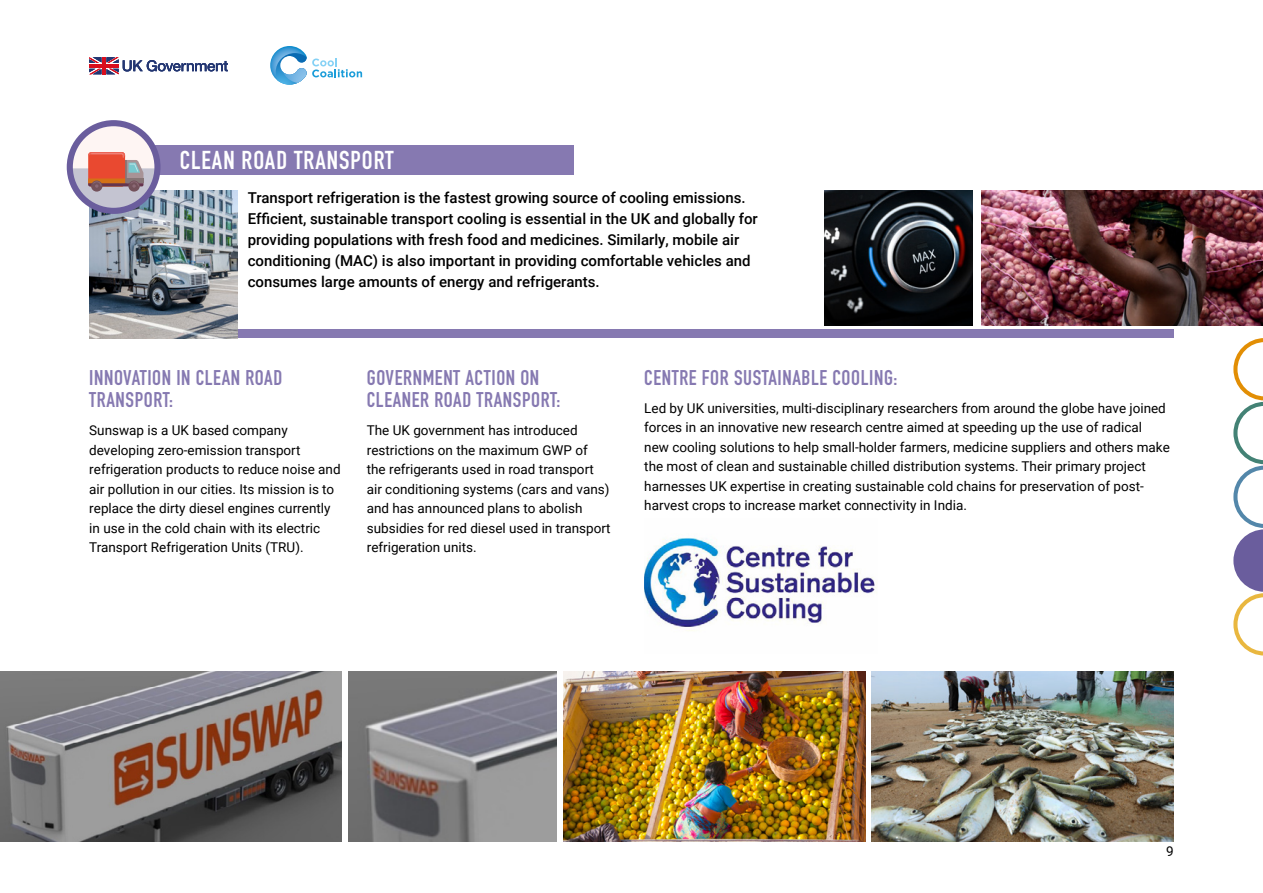
<style>
.page{position:relative;width:1263px;height:893px;background:#fff}
.page>*{position:absolute;margin:0;border:0;box-sizing:border-box;transform-origin:0 0}
.t1{font:700 25.5px "DIN Condensed";letter-spacing:.04em;color:#fff}
.t2{font:700 21px/22.5px "DIN Condensed";letter-spacing:.03em;color:#8679b1}
.t3{font:500 15px/21px "Roboto";color:#000}
.t4{font:13.5px/19.5px "Roboto";color:#000}
</style>
<div class="page">
<svg style="left:270px;top:46px;width:92px;height:39px"></svg>
<div style="left:89px;top:330px;width:1085px;height:8px;background:#8679b1"></div>
<svg style="left:89px;top:57px;width:139px;height:17px"></svg>
<img style="left:644px;top:538px;width:233px;height:93px">
<img style="left:872px;top:671px;width:302px;height:171px">
<img style="left:563px;top:671px;width:302px;height:171px">
<img style="left:0;top:671px;width:341px;height:171px">
<img style="left:349px;top:671px;width:207px;height:171px">
<div style="left:89px;top:145px;width:485px;height:29px;background:#8679b1"></div>
<img style="left:89px;top:190px;width:148px;height:148px">
<img style="left:825px;top:190px;width:147px;height:135px">
<img style="left:981px;top:190px;width:281px;height:135px">
<svg style="left:70px;top:123px;width:87px;height:88px"></svg>
<div style="left:67px;top:120px;width:94px;height:94px;border:6px solid #6a5d9d;border-radius:50%"></div>
<svg style="left:1233px;top:338px;width:30px;height:318px"></svg>
<h1 class="t1" style="left:180px;top:143px;width:215px">CLEAN ROAD TRANSPORT</h1>
<p class="t3" style="left:248px;top:186px;width:512px">Transport refrigeration is the fastest growing source of cooling emissions.<br>Efficient, sustainable transport cooling is essential in the UK and globally for providing populations with fresh food and medicines. Similarly, mobile air conditioning (MAC) is also important in providing comfortable vehicles and consumes large amounts of energy and refrigerants.</p>
<h2 class="t2" style="left:89px;top:366px;width:195px">INNOVATION IN CLEAN ROAD<br>TRANSPORT:</h2>
<p class="t4" style="left:89px;top:420px;width:253px">Sunswap is a UK based company developing zero-emission transport refrigeration products to reduce noise and air pollution in our cities. Its mission is to replace the dirty diesel engines currently in use in the cold chain with its electric Transport Refrigeration Units (TRU).</p>
<h2 class="t2" style="left:367px;top:366px;width:195px">GOVERNMENT ACTION ON<br>CLEANER ROAD TRANSPORT:</h2>
<p class="t4" style="left:367px;top:420px;width:245px">The UK government has introduced restrictions on the maximum GWP of<br>the refrigerants used in road transport air conditioning systems (cars and vans) and has announced plans to abolish subsidies for red diesel used in transport refrigeration units.</p>
<h2 class="t2" style="left:644px;top:366px;width:255px">CENTRE FOR SUSTAINABLE COOLING:</h2>
<p class="t4" style="left:644px;top:398px;width:527px">Led by UK universities, multi-disciplinary researchers from around the globe have joined forces in an innovative new research centre aimed at speeding up the use of radical new cooling solutions to help small-holder farmers, medicine suppliers and others make the most of clean and sustainable chilled distribution systems. Their primary project harnesses UK expertise in creating sustainable cold chains for preservation of post&shy;harvest crops to increase market connectivity in India.</p>
<p class="t4" style="left:1166px;top:841px;width:9px">9</p>
</div>
